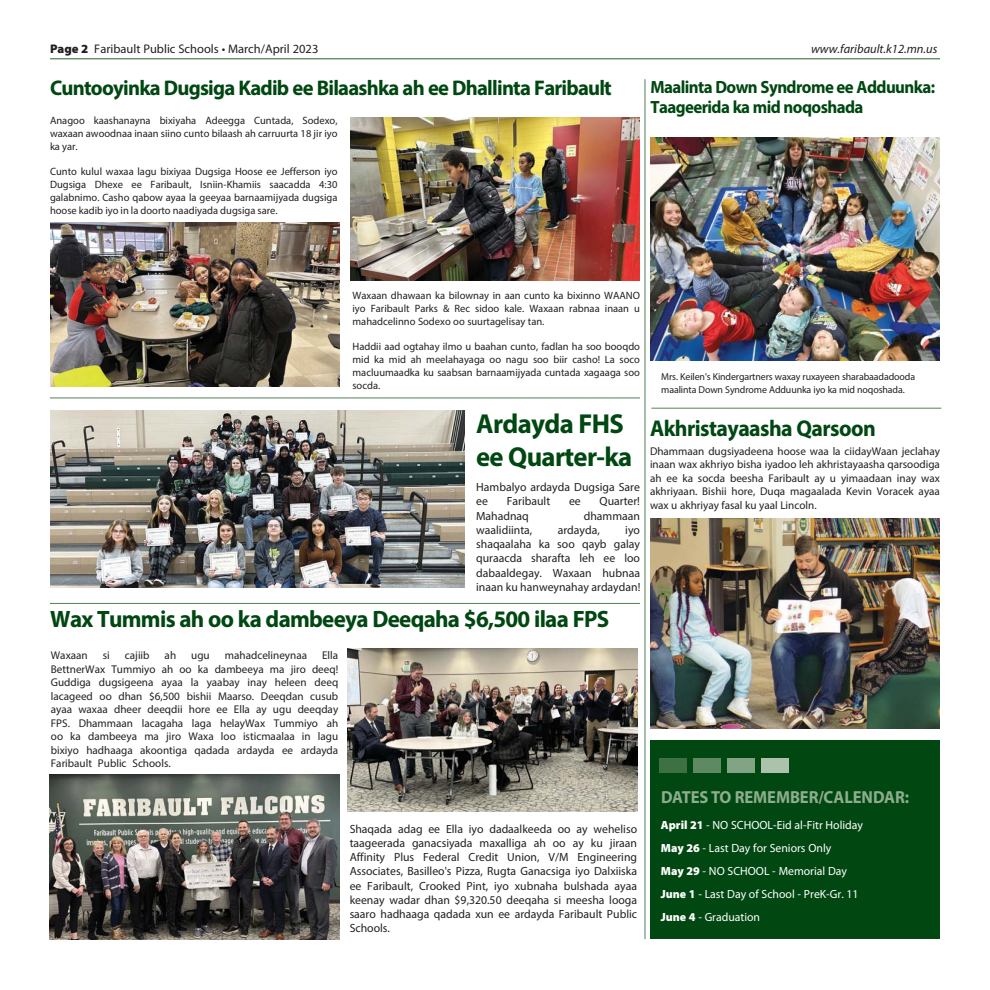
<style>
.page{position:relative;width:990px;height:990px;background:#fff}
.page>*{position:absolute;margin:0;border:0;box-sizing:border-box;transform-origin:0 0}
.t1{font:700 27.5px/33px "Myriad Pro";letter-spacing:-.025em;color:#004711}
.t2{font:700 23.75px "Myriad Pro";letter-spacing:-.03em;color:#004711}
.t3{font:700 22.88px "Myriad Pro";letter-spacing:-.025em;color:#004711;scale:.95 1}
.t4{font:700 21.25px "Myriad Pro";letter-spacing:-.035em;color:#004711}
.t5{font:700 17.75px/19.6px "Myriad Pro";letter-spacing:-.035em;color:#004711;scale:.95 1}
.t6{font:700 17.5px "Myriad Pro";letter-spacing:-.005em;color:#8eac8e;scale:.95 1}
.t7{font:12.5px "Myriad Pro";color:#231f20}
.t8{font:italic 12.5px "Myriad Pro";color:#231f20}
.t9{font:11.88px/14.2px "Myriad Pro";color:#231f20;text-align:justify}
.t10{font:11.88px/23px "Myriad Pro";color:#fff}
.t11{font:11.25px/13.5px "Myriad Pro";color:#231f20;text-align:justify}
.t12{font:10.62px/12.8px "Myriad Pro";color:#231f20;text-align:justify}
.t13{font:10px/12.8px "Myriad Pro";letter-spacing:-.01em;color:#231f20}
.s1{font-weight:900}
</style>
<div class="page">
<hr style="left:50px;top:58px;width:890px;height:1px;background:#538058">
<div style="left:650px;top:740px;width:290px;height:199px;background:#004711"></div>
<div style="left:761px;top:758px;width:28px;height:14px;background:#acc2ab"></div>
<div style="left:659px;top:758px;width:27px;height:14px;background:#3d7144"></div>
<div style="left:693px;top:758px;width:27px;height:14px;background:#5f8962"></div>
<div style="left:727px;top:758px;width:28px;height:14px;background:#83a484"></div>
<img style="left:651px;top:518px;width:289px;height:211px">
<img style="left:50px;top:410px;width:414px;height:178px">
<hr style="left:651px;top:408px;width:290px;height:1px;background:#538058">
<hr style="left:50px;top:398px;width:590px;height:1px;background:#538058">
<hr style="left:50px;top:603px;width:590px;height:1px;background:#538058">
<hr style="left:645px;top:79px;width:1px;height:860px;background:#538058">
<img style="left:650px;top:138px;width:290px;height:223px">
<img style="left:350px;top:117px;width:290px;height:163px">
<img style="left:50px;top:223px;width:290px;height:163px">
<img style="left:49px;top:774px;width:291px;height:166px">
<img style="left:348px;top:648px;width:290px;height:163px">
<p class="t7" style="left:50px;top:44px;width:270px"><span class="s1">Page 2</span> Faribault Public Schools • March/April 2023</p>
<p class="t8" style="left:811px;top:42px;width:128px">www.faribault.k12.mn.us</p>
<h3 class="t4" style="left:50px;top:74px;width:563px">Cuntooyinka Dugsiga Kadib ee Bilaashka ah ee Dhallinta Faribault</h3>
<p class="t12" style="left:50px;top:114px;width:289px">Anagoo kaashanayna bixiyaha Adeegga Cuntada, Sodexo, waxaan awoodnaa inaan siino cunto bilaash ah carruurta 18 jir iyo ka yar.</p>
<p class="t12" style="left:50px;top:165px;width:289px">Cunto kulul waxaa lagu bixiyaa Dugsiga Hoose ee Jefferson iyo Dugsiga Dhexe ee Faribault, Isniin-Khamiis saacadda 4:30 galabnimo. Casho qabow ayaa la geeyaa barnaamijyada dugsiga hoose kadib iyo in la doorto naadiyada dugsiga sare.</p>
<h3 class="t5" style="left:651px;top:77px;width:301px">Maalinta Down Syndrome ee Adduunka:<br>Taageerida ka mid noqoshada</h3>
<p class="t12" style="left:352px;top:289px;width:289px">Waxaan dhawaan ka bilownay in aan cunto ka bixinno WAANO iyo Faribault Parks &amp; Rec sidoo kale. Waxaan rabnaa inaan u mahadcelinno Sodexo oo suurtagelisay tan.</p>
<p class="t12" style="left:352px;top:340px;width:289px">Haddii aad ogtahay ilmo u baahan cunto, fadlan ha soo booqdo mid ka mid ah meelahayaga oo nagu soo biir casho! La soco macluumaadka ku saabsan barnaamijyada cuntada xagaaga soo socda.</p>
<h1 class="t1" style="left:476px;top:406px;width:158px">Ardayda FHS ee Quarter-ka</h1>
<p class="t9" style="left:476px;top:480px;width:165px">Hambalyo ardayda Dugsiga Sare ee</p>
<p class="t9" style="left:507px;top:494px;width:45px">Faribault</p>
<p class="t9" style="left:569px;top:494px;width:13px">ee</p>
<p class="t9" style="left:600px;top:494px;width:42px">Quarter!</p>
<p class="t9" style="left:476px;top:508px;width:54px">Mahadnaq</p>
<p class="t9" style="left:584px;top:508px;width:58px">dhammaan</p>
<p class="t9" style="left:476px;top:523px;width:58px">waalidiinta,</p>
<p class="t9" style="left:558px;top:523px;width:44px">ardayda,</p>
<p class="t9" style="left:476px;top:523px;width:166px;text-indent:149px">iyo shaqaalaha ka soo qayb galay quraacda sharafta leh ee loo dabaaldegay. Waxaan hubnaa inaan ku hanweynahay ardaydan!</p>
<h2 class="t2" style="left:50px;top:604px;width:560px">Wax Tummis ah oo ka dambeeya Deeqaha $6,500 ilaa FPS</h2>
<p class="t11" style="left:51px;top:649px;width:38px">Waxaan</p>
<p class="t11" style="left:103px;top:649px;width:9px">si</p>
<p class="t11" style="left:125px;top:649px;width:26px">cajiib</p>
<p class="t11" style="left:165px;top:649px;width:13px">ah</p>
<p class="t11" style="left:191px;top:649px;width:20px">ugu</p>
<p class="t11" style="left:225px;top:649px;width:84px">mahadcelineynaa</p>
<p class="t11" style="left:51px;top:649px;width:289px;text-indent:271px">Ella BettnerWax Tummiyo ah oo ka dambeeya ma jiro deeq!<br>Guddiga dugsigeena ayaa la yaabay inay heleen deeq lacageed oo dhan $6,500 bishii Maarso. Deeqdan cusub ayaa waxaa dheer deeqdii hore ee Ella ay ugu deeqday FPS. Dhammaan lacagaha laga helayWax Tummiyo ah oo ka dambeeya ma jiro Waxa loo isticmaalaa in lagu bixiyo hadhaaga akoontiga qadada ardayda ee ardayda Faribault Public Schools.</p>
<p class="t9" style="left:350px;top:821px;width:289px">Shaqada adag ee Ella iyo dadaalkeeda oo ay weheliso taageerada ganacsiyada maxalliga ah oo ay ku jiraan Affinity Plus Federal Credit Union, V/M Engineering Associates, Basilleo's Pizza, Rugta Ganacsiga iyo Dalxiiska ee Faribault, Crooked Pint, iyo xubnaha bulshada ayaa keenay wadar dhan $9,320.50 deeqaha si meesha looga saaro hadhaaga qadada xun ee ardayda Faribault Public Schools.</p>
<p class="t13" style="left:661px;top:370px;width:255px">Mrs. Keilen's Kindergartners waxay ruxayeen sharabaadadooda maalinta Down Syndrome Adduunka iyo ka mid noqoshada.</p>
<h3 class="t3" style="left:650px;top:413px;width:239px">Akhristayaasha Qarsoon</h3>
<p class="t11" style="left:650px;top:444px;width:292px">Dhammaan dugsiyadeena hoose waa la ciidayWaan jeclahay inaan wax akhriyo bisha iyadoo leh akhristayaasha qarsoodiga ah ee ka socda beesha Faribault ay u yimaadaan inay wax akhriyaan. Bishii hore, Duqa magaalada Kevin Voracek ayaa wax u akhriyay fasal ku yaal Lincoln.</p>
<h3 class="t6" style="left:661px;top:791px;width:263px">DATES TO REMEMBER/CALENDAR:</h3>
<p class="t10" style="left:661px;top:814px;width:204px"><span class="s1">April 21</span> - NO SCHOOL-Eid al-Fitr Holiday<br><span class="s1">May 26</span> - Last Day for Seniors Only<br><span class="s1">May 29</span> - NO SCHOOL - Memorial Day<br><span class="s1">June 1</span> - Last Day of School - PreK-Gr. 11<br><span class="s1">June 4</span> - Graduation</p>
</div>
